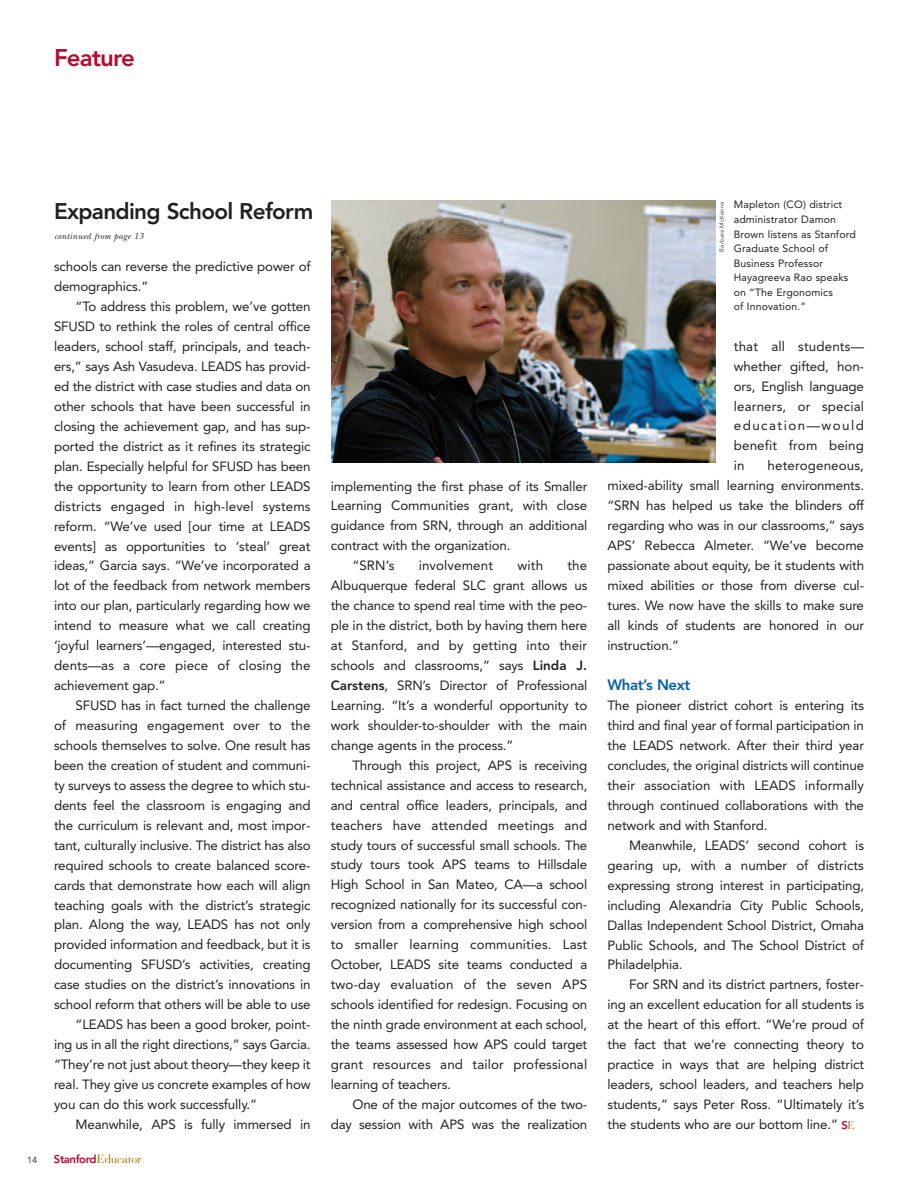
<style>
.page{position:relative;width:918px;height:1188px;background:#fff}
.page>*{position:absolute;margin:0;border:0;box-sizing:border-box;transform-origin:0 0}
.t1{font:800 24px "Avenir";letter-spacing:-.035em;color:#b60b2f}
.t2{font:800 22.5px "Avenir";letter-spacing:-.03em;color:#231f20}
.t3{font:800 15px "Avenir";letter-spacing:-.025em;color:#0061a6}
.t4{font:13.35px/20px "Avenir";letter-spacing:-.01em;color:#231f20;text-align:justify}
.t5{font:13.35px "Avenir";letter-spacing:.01em;color:#231f20}
.t6{font:800 11.25px "Avenir";letter-spacing:-.035em;color:#b60b2f}
.t7{font:10.5px/14.5px "Avenir";letter-spacing:.01em;color:#231f20}
.t8{font:italic 9px "New Baskerville";letter-spacing:.03em;color:#231f20}
.t9{font:800 9px "Avenir";color:#6c6d70}
.t10{font:300 6px "Avenir";letter-spacing:.03em;color:#231f20}
.s1{font-family:"Bauer Bodoni";font-weight:400;font-size:11.85px;color:#ab6c09}
.s2{font-weight:800}
.s3{font-weight:800;font-size:11.25px;color:#c00c34}
.s4{font-family:"Bauer Bodoni";font-size:11.25px;color:#ab6c09}
</style>
<div class="page">
<img style="left:332px;top:201px;width:384px;height:261px">
<h1 class="t1" style="left:54px;top:48px;width:83px">Feature</h1>
<h2 class="t2" style="left:54px;top:202px;width:261px">Expanding School Reform</h2>
<p class="t8" style="left:54px;top:230px;width:91px">continued from page 13</p>
<p class="t4" style="left:54px;top:258px;width:258px">schools can reverse the predictive power of demographics.”</p>
<p class="t4" style="left:54px;top:298px;width:258px;text-indent:22px">“To address this problem, we’ve gotten SFUSD to rethink the roles of central office leaders, school staff, principals, and teach&shy;ers,” says Ash Vasudeva. LEADS has provid&shy;ed the district with case studies and data on other schools that have been successful in closing the achievement gap, and has sup&shy;ported the district as it refines its strategic plan. Especially helpful for SFUSD has been the opportunity to learn from other LEADS districts engaged in high-level systems reform. “We’ve used [our time at LEADS events] as opportunities to ‘steal’ great ideas,” Garcia says. “We’ve incorporated a lot of the feedback from network members into our plan, particularly regarding how we intend to measure what we call creating ‘joyful learners’—engaged, interested stu&shy;dents—as a core piece of closing the achievement gap.”</p>
<p class="t4" style="left:76px;top:697px;width:237px">SFUSD has in fact turned the challenge</p>
<p class="t4" style="left:54px;top:717px;width:258px">of measuring engagement over to the</p>
<p class="t4" style="left:54px;top:736px;width:258px">schools themselves to solve. One result has</p>
<p class="t4" style="left:54px;top:756px;width:258px">been the creation of student and communi-</p>
<p class="t4" style="left:54px;top:776px;width:258px">ty surveys to assess the degree to which stu-</p>
<p class="t4" style="left:54px;top:796px;width:258px">dents feel the classroom is engaging and</p>
<p class="t4" style="left:54px;top:816px;width:258px">the curriculum is relevant and, most impor-</p>
<p class="t4" style="left:54px;top:836px;width:258px">tant, culturally inclusive. The district has also</p>
<p class="t4" style="left:54px;top:856px;width:258px">required schools to create balanced score-</p>
<p class="t4" style="left:54px;top:876px;width:258px">cards that demonstrate how each will align</p>
<p class="t4" style="left:54px;top:896px;width:258px">teaching goals with the district’s strategic</p>
<p class="t4" style="left:54px;top:916px;width:258px">plan. Along the way, LEADS has not only</p>
<p class="t4" style="left:54px;top:936px;width:258px">provided information and feedback, but it is</p>
<p class="t4" style="left:54px;top:956px;width:258px">documenting SFUSD’s activities, creating</p>
<p class="t4" style="left:54px;top:976px;width:258px">case studies on the district’s innovations in</p>
<p class="t4" style="left:54px;top:996px;width:258px">school reform that others will be able to use</p>
<p class="t4" style="left:76px;top:1016px;width:237px">“LEADS has been a good broker, point-</p>
<p class="t4" style="left:54px;top:1036px;width:258px">ing us in all the right directions,” says Garcia.</p>
<p class="t4" style="left:54px;top:1056px;width:258px">“They’re not just about theory—they keep it</p>
<p class="t4" style="left:54px;top:1076px;width:258px">real. They give us concrete examples of how</p>
<p class="t4" style="left:54px;top:1095px;width:205px">you can do this work successfully.”</p>
<p class="t4" style="left:76px;top:1115px;width:237px">Meanwhile, APS is fully immersed in</p>
<p class="t9" style="left:27px;top:1156px;width:12px">14</p>
<p class="t6" style="left:54px;top:1155px;width:89px">Stanford<span class="s1">Educator</span></p>
<p class="t4" style="left:331px;top:477px;width:258px">implementing the first phase of its Smaller</p>
<p class="t4" style="left:331px;top:497px;width:258px">Learning Communities grant, with close</p>
<p class="t4" style="left:331px;top:517px;width:258px">guidance from SRN, through an additional</p>
<p class="t4" style="left:331px;top:537px;width:181px">contract with the organization.</p>
<p class="t4" style="left:352px;top:557px;width:44px">“SRN’s</p>
<p class="t5" style="left:419px;top:560px;width:76px">involvement</p>
<p class="t4" style="left:517px;top:557px;width:27px">with</p>
<p class="t4" style="left:331px;top:557px;width:258px;text-indent:237px">the Albuquerque federal SLC grant allows us the chance to spend real time with the peo&shy;ple in the district, both by having them here at Stanford, and by getting into their schools and classrooms,” says <span class="s2">Linda J.<br>Carstens</span>, SRN’s Director of Professional Learning. “It’s a wonderful opportunity to work shoulder-to-shoulder with the main change agents in the process.”</p>
<p class="t4" style="left:331px;top:756px;width:258px;text-indent:22px">Through this project, APS is receiving technical assistance and access to research, and central office leaders, principals, and teachers have attended meetings and study tours of successful small schools. The study tours took APS teams to Hillsdale High School in San Mateo, CA—a school recognized nationally for its successful con&shy;version from a comprehensive high school to smaller learning communities. Last October, LEADS site teams conducted a two-day evaluation of the seven APS schools identified for redesign. Focusing on the ninth grade environment at each school, the teams assessed how APS could target grant resources and tailor professional learning of teachers.</p>
<p class="t4" style="left:331px;top:1095px;width:258px;text-align:right">One of the major outcomes of the two&shy;day session with APS was the realization</p>
<p class="t10" style="left:719px;top:252px;width:52px;rotate:-90deg">Barbara McKenna</p>
<p class="t7" style="left:734px;top:198px;width:123px">Mapleton (CO) district administrator Damon<br>Brown listens as Stanford<br>Graduate School of<br>Business Professor<br>Hayagreeva Rao speaks on “The Ergonomics<br>of Innovation.”</p>
<p class="t4" style="left:734px;top:337px;width:132px">that all students— whether gifted, hon&shy;ors, English language learners, or special education—would benefit from being in</p>
<p class="t4" style="left:607px;top:457px;width:258px;text-indent:160px">heterogeneous, mixed-ability small learning environments. “SRN has helped us take the blinders off regarding who was in our classrooms,” says APS’ Rebecca Almeter. “We’ve become passionate about equity, be it students with mixed abilities or those from diverse cul&shy;tures. We now have the skills to make sure all kinds of students are honored in our instruction.”</p>
<p class="t3" style="left:607px;top:679px;width:84px">What’s Next</p>
<p class="t4" style="left:607px;top:697px;width:258px">The pioneer district cohort is entering its third and final year of formal participation in the LEADS network. After their third year concludes, the original districts will continue their association with LEADS informally through continued collaborations with the network and with Stanford.</p>
<p class="t4" style="left:607px;top:836px;width:258px;text-indent:22px">Meanwhile, LEADS’ second cohort is gearing up, with a number of districts expressing strong interest in participating, including Alexandria City Public Schools, Dallas Independent School District, Omaha Public Schools, and The School District of Philadelphia.</p>
<p class="t4" style="left:607px;top:976px;width:258px;text-indent:22px">For SRN and its district partners, foster&shy;ing an excellent education for all students is at the heart of this effort. “We’re proud of the fact that we’re connecting theory to practice in ways that are helping district leaders, school leaders, and teachers help students,” says Peter Ross. “Ultimately it’s the students who are our bottom line.” <span class="s3">S</span><span class="s4">E</span></p>
</div>
